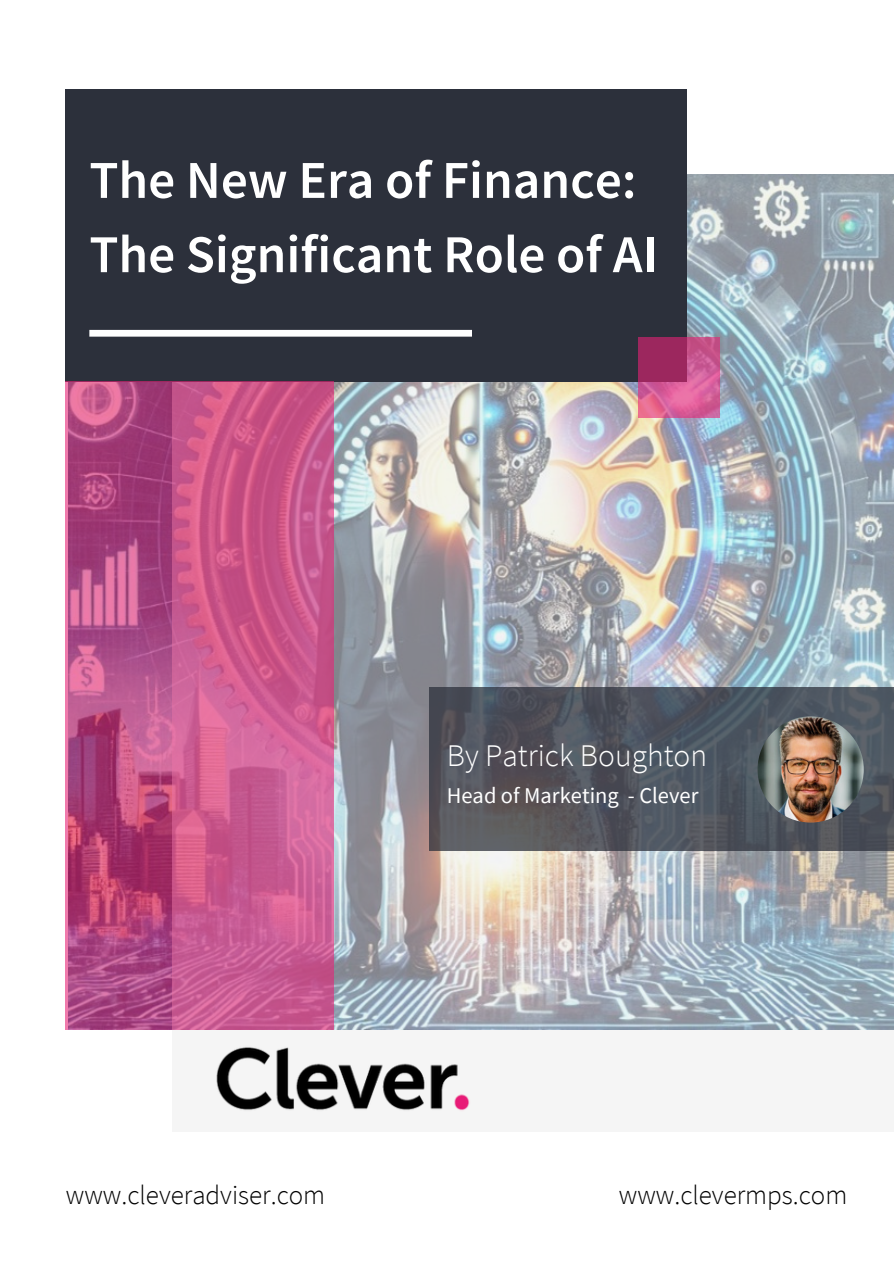
<style>
.page{position:relative;width:894px;height:1264px;background:#fff}
.page>*{position:absolute;margin:0;border:0;box-sizing:border-box;transform-origin:0 0}
.t1{font:600 53.25px/74.2px "Source Sans Pro";color:#fff}
.t2{font:300 31.5px "Source Sans Pro";color:#fff}
.t3{font:300 27px "Source Sans Pro";color:#000}
.t4{font:22.5px "Source Sans Pro";color:#fff}
</style>
<div class="page">
<img style="left:172px;top:174px;width:721px;height:856px">
<div style="left:65px;top:89px;width:621px;height:293px;background:#2c303b"></div>
<svg style="left:65px;top:382px;width:268px;height:647px;background:#c25489"></svg>
<svg style="left:637px;top:336px;width:82px;height:81px;background:#c04d83"></svg>
<div style="left:89px;top:330px;width:383px;height:6px;background:#fff"></div>
<svg style="left:429px;top:687px;width:464px;height:163px;background:#50545d"></svg>
<img style="left:757px;top:716px;width:106px;height:106px;border-radius:50%">
<img style="left:215px;top:1045px;width:256px;height:67px">
<p class="t1" style="left:89px;top:142px;width:569px">The New Era of Finance:<br>The Significant Role of AI</p>
<p class="t2" style="left:446px;top:735px;width:262px">By Patrick Boughton</p>
<p class="t4" style="left:446px;top:781px;width:253px">Head of Marketing - Clever</p>
<h3 class="t3" style="left:66px;top:1176px;width:261px">www.cleveradviser.com</h3>
<h3 class="t3" style="left:618px;top:1176px;width:230px">www.clevermps.com</h3>
</div>
